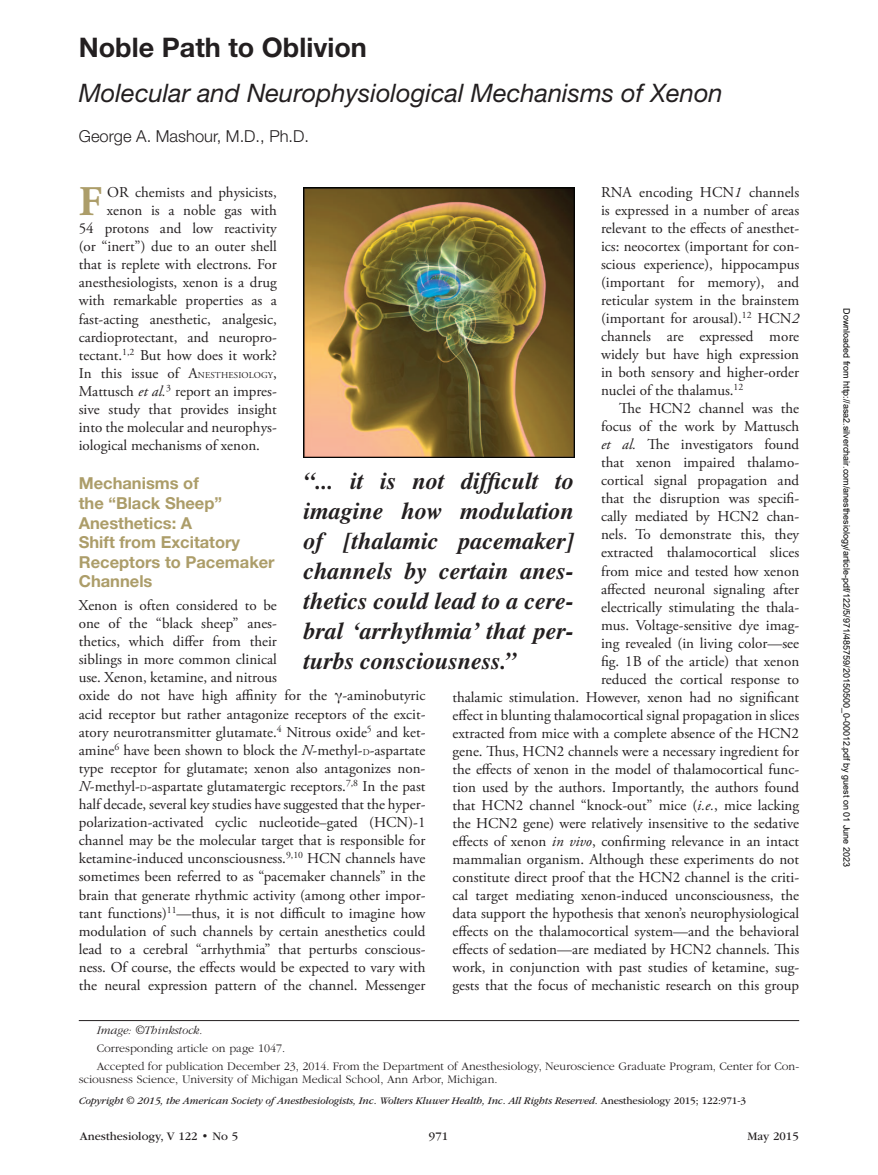
<style>
.page{position:relative;width:878px;height:1175px;background:#fff}
.page>*{position:absolute;margin:0;border:0;box-sizing:border-box;transform-origin:0 0}
.t1{font:700 42.15px "Adobe Garamond Pro";color:#ac9d69}
.t2{font:700 27px "Helvetica Neue LT Std";color:#231f20}
.t3{font:italic 25.5px "Helvetica Neue LT Std";color:#231f20}
.t4{font:italic 700 24px/30px "Times";color:#231f20;text-align:justify}
.t5{font:700 16.5px/19.6px "Helvetica Neue LT Std";color:#ac9d69}
.t6{font:300 16.5px "Helvetica Neue LT Std";color:#231f20}
.t7{font:15px/18px "Adobe Garamond Pro";color:#231f20}
.t8{font:300 12px/18px "ITC Garamond Std";color:#231f20}
.t9{font:12px "ITC Garamond Std";color:#231f20}
.t10{font:italic 300 12px "ITC Garamond Std";color:#231f20}
.t11{font:italic 10.5px "ITC Garamond Std";letter-spacing:-.01em;color:#231f20}
.t12{font:9px "Arial";color:#000}
.s1{font-style:italic}
.s2{font-size:9px}
.s3{font-family:"Gandhari Unicode"}
.s4{font-style:normal}
</style>
<div class="page">
<img style="left:304px;top:188px;width:270px;height:270px">
<hr style="left:79px;top:1020px;width:720px;height:1px;background:#231f20">
<h2 class="t2" style="left:79px;top:30px;width:289px">Noble Path to Oblivion</h2>
<h3 class="t3" style="left:79px;top:77px;width:645px">Molecular and Neurophysiological Mechanisms of Xenon</h3>
<p class="t6" style="left:79px;top:126px;width:232px">George A. Mashour, M.D., Ph.D.</p>
<p class="t7" style="left:601px;top:184px;width:200px;text-align:justify">RNA encoding HCN<span class="s1">1</span> channels is expressed in a number of areas relevant to the effects of anesthet&shy;ics: neocortex (important for con&shy;scious experience), hippocampus (important for memory), and reticular system in the brainstem (important for arousal).<sup>12</sup> HCN<span class="s1">2 </span>channels are expressed more widely but have high expression in both sensory and higher-order nuclei of the thalamus.<sup>12</sup></p>
<p class="t7" style="left:452px;top:400px;width:348px;text-align:right">The HCN2 channel was the<br>focus of the work by Mattusch<br><span class="s1">et al.</span> The investigators found<br>that xenon impaired thalamo-<br>cortical signal propagation and<br>that the disruption was specifi-<br>cally mediated by HCN2 chan-<br>nels. To demonstrate this, they<br>extracted thalamocortical slices<br>from mice and tested how xenon<br>affected neuronal signaling after<br>electrically stimulating the thala-<br>mus. Voltage-sensitive dye imag-<br>ing revealed (in living color—see<br>fig. 1B of the article) that xenon<br>reduced the cortical response to<br>thalamic stimulation. However, xenon had no significant effect in blunting thalamocortical signal propagation in slices extracted from mice with a complete absence of the HCN2 gene. Thus, HCN2 channels were a necessary ingredient for the effects of xenon in the model of thalamocortical func&shy;tion used by the authors. Importantly, the authors found that HCN2 channel “knock-out” mice (<span class="s1">i.e.</span>, mice lacking the HCN2 gene) were relatively insensitive to the sedative effects of xenon <span class="s1">in vivo</span>, confirming relevance in an intact mammalian organism. Although these experiments do not constitute direct proof that the HCN2 channel is the criti&shy;cal target mediating xenon-induced unconsciousness, the data support the hypothesis that xenon’s neurophysiological effects on the thalamocortical system—and the behavioral effects of sedation—are mediated by HCN2 channels. This work, in conjunction with past studies of ketamine, sug&shy;gests that the focus of mechanistic research on this group</p>
<h1 class="t1" style="left:79px;top:177px;width:25px">F</h1>
<p class="t7" style="left:107px;top:184px;width:171px">OR chemists and physicists,</p>
<p class="t7" style="left:107px;top:202px;width:171px">xenon is a noble gas with</p>
<p class="t7" style="left:79px;top:220px;width:200px">54 protons and low reactivity</p>
<p class="t7" style="left:79px;top:238px;width:199px">(or “inert”) due to an outer shell</p>
<p class="t7" style="left:79px;top:256px;width:199px">that is replete with electrons. For</p>
<p class="t7" style="left:79px;top:274px;width:200px">anesthesiologists, xenon is a drug</p>
<p class="t7" style="left:79px;top:292px;width:199px">with remarkable properties as a</p>
<p class="t7" style="left:79px;top:310px;width:200px">fast-acting anesthetic, analgesic,</p>
<p class="t7" style="left:79px;top:328px;width:200px">cardioprotectant, and neuropro-</p>
<p class="t7" style="left:79px;top:346px;width:199px">tectant.<sup>1,2</sup> But how does it work?</p>
<p class="t7" style="left:79px;top:364px;width:199px">In this issue of A<span class="s2">nesthesio lo gy</span>,</p>
<p class="t7" style="left:79px;top:383px;width:200px">Mattusch <span class="s1">et al.</span><sup>3</sup> report an impres-</p>
<p class="t7" style="left:79px;top:401px;width:199px">sive study that provides insight</p>
<p class="t7" style="left:79px;top:419px;width:199px">into the molecular and neurophys-</p>
<p class="t7" style="left:79px;top:437px;width:183px">iological mechanisms of xenon.</p>
<p class="t5" style="left:79px;top:473px;width:197px">Mechanisms of<br>the “Black Sheep”<br>Anesthetics: A<br>Shift from Excitatory<br>Receptors to Pacemaker<br>Channels</p>
<p class="t7" style="left:79px;top:596px;width:348px">Xenon is often considered to be<br>one of the “black sheep” anes-<br>thetics, which differ from their<br>siblings in more common clinical<br>use. Xenon, ketamine, and nitrous<br>oxide do not have high affinity for the <span class="s3">γ</span>-aminobutyric acid receptor but rather antagonize receptors of the excit&shy;atory neurotransmitter glutamate.<sup>4</sup> Nitrous oxide<sup>5</sup> and ket&shy;amine<sup>6</sup> have been shown to block the <span class="s1">N</span>-methyl-<span class="s2">d</span>-aspartate type receptor for glutamate; xenon also antagonizes non-<span class="s1">N</span>-methyl-<span class="s2">d</span>-aspartate glutamatergic receptors.<sup>7,8</sup> In the past half decade, several key studies have suggested that the hyper&shy;polarization-activated cyclic nucleotide–gated (HCN)-1 channel may be the molecular target that is responsible for ketamine-induced unconsciousness.<sup>9,10</sup> HCN channels have sometimes been referred to as “pacemaker channels” in the brain that generate rhythmic activity (among other impor&shy;tant functions)<sup>11</sup>—thus, it is not difficult to imagine how modulation of such channels by certain anesthetics could lead to a cerebral “arrhythmia” that perturbs conscious&shy;ness. Of course, the effects would be expected to vary with the neural expression pattern of the channel. Messenger</p>
<h3 class="t4" style="left:304px;top:466px;width:272px">“... it is not difficult to imagine how modulation of [thalamic pacemaker] channels by certain anes&shy;thetics could lead to a cere&shy;bral ‘arrhythmia’ that per&shy;turbs consciousness.”</h3>
<p class="t10" style="left:97px;top:1023px;width:107px">Image: ©Thinkstock.</p>
<p class="t8" style="left:97px;top:1039px;width:704px">Corresponding article on page 1047.<br>Accepted for publication December 23, 2014. From the Department of Anesthesiology, Neuroscience Graduate Program, Center for Con-</p>
<p class="t8" style="left:79px;top:1070px;width:420px">sciousness Science, University of Michigan Medical School, Ann Arbor, Michigan.</p>
<p class="t11" style="left:79px;top:1095px;width:668px">Copyright © 2015, the American Society of Anesthesiologists, Inc. Wolters Kluwer Health, Inc. All Rights Reserved. <span class="s4">Anesthesiology 2015; 122:971-3</span></p>
<p class="t9" style="left:80px;top:1130px;width:160px">Anesthesiology, V 122 • No 5</p>
<p class="t9" style="left:429px;top:1130px;width:21px">971</p>
<p class="t9" style="left:747px;top:1130px;width:53px">May 2015</p>
<p class="t12" style="left:850px;top:308px;width:560px;rotate:90deg">Downloaded from http://asa2.silverchair.com/anesthesiology/article-pdf/122/5/971/485759/20150500_0-00012.pdf by guest on 01 June 2023</p>
</div>
